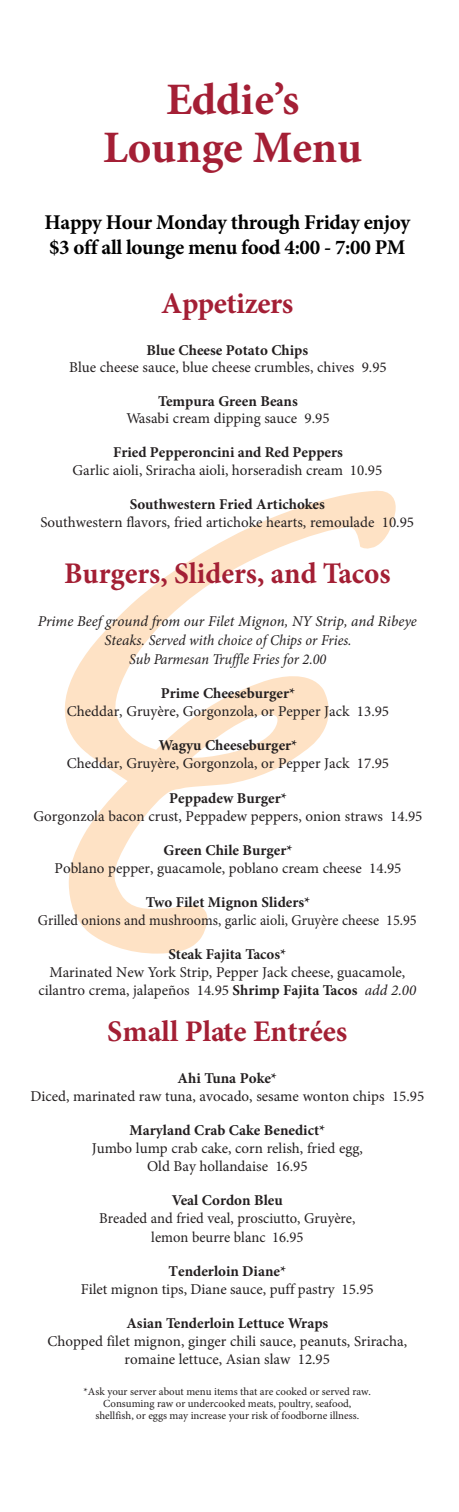
<style>
.page{position:relative;width:459px;height:1512px;background:#fff}
.page>*{position:absolute;margin:0;border:0;box-sizing:border-box;transform-origin:0 0}
.t1{font:700 45px/48px "Minion Pro";letter-spacing:-.005em;color:#a41f35;text-align:center}
.t2{font:700 30px "Minion Pro";color:#a31f34}
.t3{font:700 30px "Minion Pro";letter-spacing:-.015em;color:#a41f35}
.t4{font:700 21px/25.2px "Minion Pro";letter-spacing:-.015em;color:#000}
.t5{font:15px/18.1px "Minion Pro";color:#231f20;text-align:center}
.t6{font:700 15px "Minion Pro";color:#231f20}
.t7{font:italic 15px/18.9px "Minion Pro";color:#231f20;text-align:center}
.t8{font:15px "Minion Pro";color:#231f20;scale:.95 1}
.t9{font:10.8px/12px "Minion Pro";color:#231f20;text-align:center}
.s1{font-weight:700}
.s2{font-style:italic}
</style>
<div class="page">
<svg style="left:64px;top:490px;width:332px;height:464px"></svg>
<h1 class="t1" style="left:103px;top:75px;width:261px">Eddie’s<br>Lounge Menu</h1>
<h3 class="t4" style="left:45px;top:209px;width:367px">Happy Hour Monday through Friday enjoy $3 off all lounge menu food 4:00 - 7:00 PM</h3>
<h2 class="t3" style="left:161px;top:283px;width:134px">Appetizers</h2>
<p class="t6" style="left:147px;top:340px;width:163px">Blue Cheese Potato Chips</p>
<p class="t5" style="left:69px;top:358px;width:319px">Blue cheese sauce, blue cheese crumbles, chives 9.95</p>
<p class="t6" style="left:158px;top:390px;width:141px">Tempura Green Beans</p>
<p class="t5" style="left:126px;top:409px;width:205px">Wasabi cream dipping sauce 9.95</p>
<p class="t6" style="left:113px;top:441px;width:231px">Fried Pepperoncini and Red Peppers</p>
<p class="t5" style="left:72px;top:461px;width:311px">Garlic aioli, Sriracha aioli, horseradish cream 10.95</p>
<p class="t6" style="left:130px;top:493px;width:197px">Southwestern Fried Artichokes</p>
<p class="t5" style="left:41px;top:513px;width:375px">Southwestern flavors, fried artichoke hearts, remoulade 10.95</p>
<h2 class="t2" style="left:64px;top:553px;width:328px">Burgers, Sliders, and Tacos</h2>
<p class="t7" style="left:38px;top:612px;width:381px">Prime Beef ground from our Filet Mignon, NY Strip, and Ribeye<br>Steaks. Served with choice of Chips or Fries.<br>Sub Parmesan Truffle Fries for 2.00</p>
<p class="t6" style="left:161px;top:683px;width:136px">Prime Cheeseburger*</p>
<p class="t5" style="left:67px;top:702px;width:324px">Cheddar, Gruyère, Gorgonzola, or Pepper Jack 13.95</p>
<p class="t6" style="left:159px;top:735px;width:140px">Wagyu Cheeseburger*</p>
<p class="t5" style="left:67px;top:755px;width:324px">Cheddar, Gruyère, Gorgonzola, or Pepper Jack 17.95</p>
<p class="t6" style="left:169px;top:787px;width:119px">Peppadew Burger*</p>
<p class="t5" style="left:34px;top:807px;width:390px">Gorgonzola bacon crust, Peppadew peppers, onion straws 14.95</p>
<p class="t6" style="left:163px;top:840px;width:131px">Green Chile Burger*</p>
<p class="t5" style="left:55px;top:859px;width:348px">Poblano pepper, guacamole, poblano cream cheese 14.95</p>
<p class="t6" style="left:146px;top:892px;width:166px">Two Filet Mignon Sliders*</p>
<p class="t8" style="left:38px;top:910px;width:400px">Grilled onions and mushrooms, garlic aioli, Gruyère cheese 15.95</p>
<p class="t6" style="left:168px;top:944px;width:120px">Steak Fajita Tacos*</p>
<p class="t5" style="left:38px;top:964px;width:379px">Marinated New York Strip, Pepper Jack cheese, guacamole, cilantro crema, jalapeños 14.95 <span class="s1">Shrimp Fajita Tacos</span> <span class="s2">add 2.00</span></p>
<h2 class="t2" style="left:107px;top:1010px;width:242px">Small Plate Entrées</h2>
<p class="t6" style="left:178px;top:1067px;width:101px">Ahi Tuna Poke*</p>
<p class="t5" style="left:30px;top:1087px;width:395px">Diced, marinated raw tuna, avocado, sesame wonton chips 15.95</p>
<p class="t6" style="left:130px;top:1120px;width:197px">Maryland Crab Cake Benedict*</p>
<p class="t5" style="left:92px;top:1139px;width:273px">Jumbo lump crab cake, corn relish, fried egg,<br>Old Bay hollandaise 16.95</p>
<p class="t6" style="left:172px;top:1190px;width:112px">Veal Cordon Bleu</p>
<p class="t5" style="left:99px;top:1209px;width:258px">Breaded and fried veal, prosciutto, Gruyère, lemon beurre blanc 16.95</p>
<p class="t6" style="left:169px;top:1260px;width:119px">Tenderloin Diane*</p>
<p class="t5" style="left:81px;top:1280px;width:295px">Filet mignon tips, Diane sauce, puff pastry 15.95</p>
<p class="t6" style="left:126px;top:1312px;width:203px">Asian Tenderloin Lettuce Wraps</p>
<p class="t5" style="left:47px;top:1332px;width:361px">Chopped filet mignon, ginger chili sauce, peanuts, Sriracha, romaine lettuce, Asian slaw 12.95</p>
<p class="t9" style="left:84px;top:1385px;width:289px">*Ask your server about menu items that are cooked or served raw.<br>Consuming raw or undercooked meats, poultry, seafood, shellfish, or eggs may increase your risk of foodborne illness.</p>
</div>
